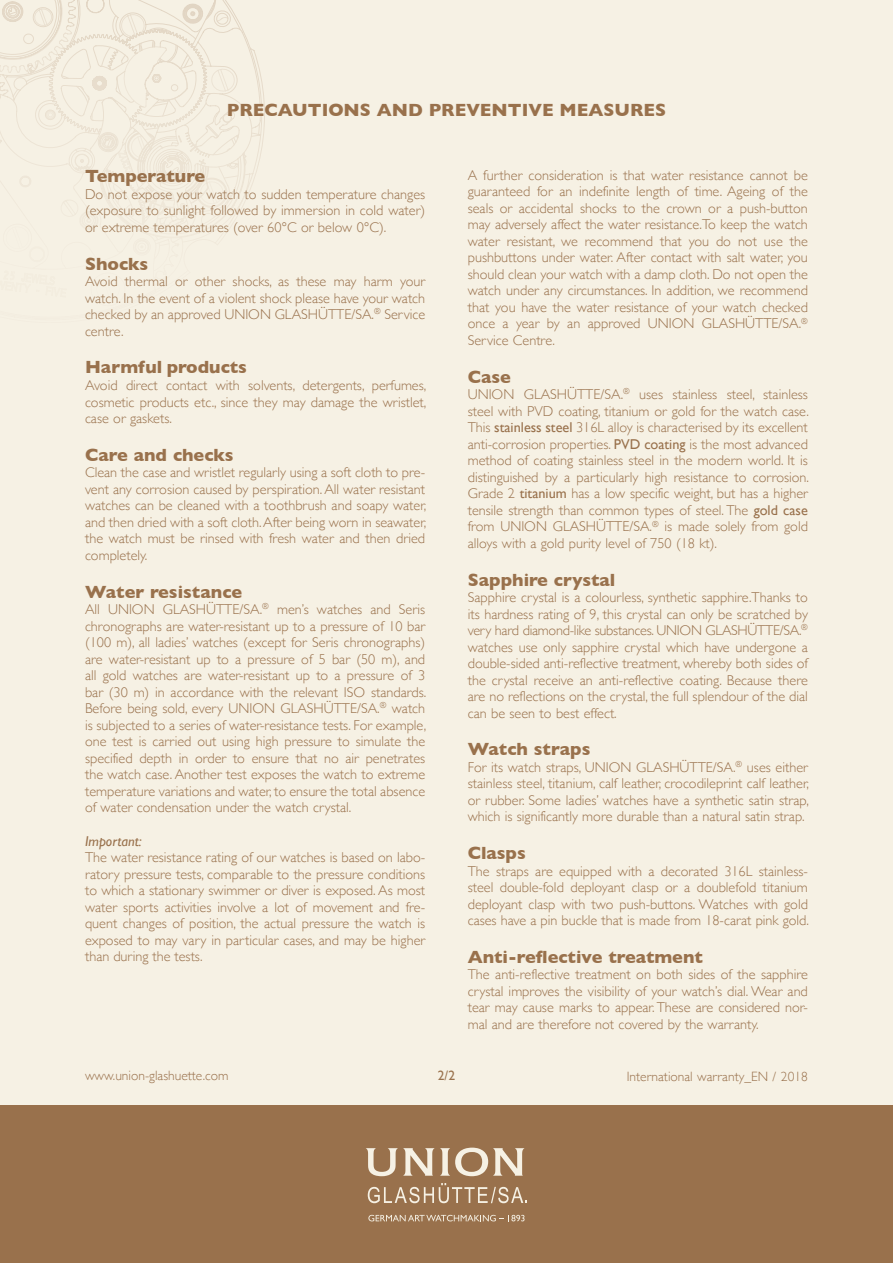
<style>
.page{position:relative;width:893px;height:1263px;background:#f6f1e4}
.page>*{position:absolute;margin:0;border:0;box-sizing:border-box;transform-origin:0 0}
.Titre_paragraphe{font:700 18px "Gill Sans";color:#99714c}
.Texte{font:700 18px "Gill Sans";color:#99714c}
.Titre_paragraphe-2{font:300 14.25px/16.5px "Gill Sans";color:#99714c;text-align:justify}
.Texte-2{font:300 14.25px/16.5px "Gill Sans";color:#99714c}
.Texte-3{font:300 13.5px "Gill Sans";color:#99714c}
.t1{font:13.5px "Gill Sans";color:#99714c}
.s1{font-weight:400;font-style:italic}
.s2{font-weight:400}
</style>
<div class="page">
<div style="left:0;top:1106px;width:893px;height:157px;background:#99714c"></div>
<svg style="left:0;top:0;width:258px;height:227px"></svg>
<svg style="left:366px;top:1147px;width:159px;height:29px"></svg>
<svg style="left:368px;top:1183px;width:159px;height:20px"></svg>
<svg style="left:368px;top:1215px;width:157px;height:6px"></svg>
<p class="Texte" style="left:227px;top:95px;width:441px">PRECAUTIONS AND PREVENTIVE MEASURES</p>
<p class="Titre_paragraphe" style="left:85px;top:162px;width:122px">Temperature</p>
<p class="Titre_paragraphe-2" style="left:85px;top:185px;width:342px">Do not expose your watch to sudden temperature changes (exposure to sunlight followed by immersion in cold water) or extreme temperatures (over 60°C or below 0°C).</p>
<p class="Titre_paragraphe" style="left:85px;top:249px;width:65px">Shocks</p>
<p class="Titre_paragraphe-2" style="left:85px;top:273px;width:342px">Avoid thermal or other shocks, as these may harm your watch. In the event of a violent shock please have your watch checked by an approved UNION GLASHÜTTE/SA.<sup>®</sup> Service centre.</p>
<p class="Titre_paragraphe" style="left:85px;top:353px;width:163px">Harmful products</p>
<p class="Titre_paragraphe-2" style="left:85px;top:376px;width:343px">Avoid direct contact with solvents, detergents, perfumes, cosmetic products etc., since they may damage the wristlet, case or gaskets.</p>
<p class="Titre_paragraphe" style="left:85px;top:440px;width:150px">Care and checks</p>
<p class="Titre_paragraphe-2" style="left:85px;top:464px;width:343px">Clean the case and wristlet regularly using a soft cloth to pre&shy;vent any corrosion caused by perspiration. All water resistant watches can be cleaned with a toothbrush and soapy water, and then dried with a soft cloth. After being worn in seawater, the watch must be rinsed with fresh water and then dried completely.</p>
<p class="Titre_paragraphe" style="left:85px;top:577px;width:159px">Water resistance</p>
<p class="Titre_paragraphe-2" style="left:85px;top:600px;width:343px">All UNION GLASHÜTTE/SA.<sup>®</sup> men’s watches and Seris chronographs are water-resistant up to a pressure of 10 bar (100 m), all ladies’ watches (except for Seris chronographs) are water-resistant up to a pressure of 5 bar (50 m), and all gold watches are water-resistant up to a pressure of 3 bar (30 m) in accordance with the relevant ISO standards.<br>Before being sold, every UNION GLASHÜTTE/SA.<sup>®</sup> watch is subjected to a series of water-resistance tests. For example, one test is carried out using high pressure to simulate the specified depth in order to ensure that no air penetrates the watch case. Another test exposes the watch to extreme temperature variations and water, to ensure the total absence of water condensation under the watch crystal.</p>
<p class="Texte-2" style="left:85px;top:832px;width:342px"><span class="s1">Important:<br></span>The water resistance rating of our watches is based on labo&shy;ratory pressure tests, comparable to the pressure conditions to which a stationary swimmer or diver is exposed. As most water sports activities involve a lot of movement and fre&shy;quent changes of position, the actual pressure the watch is exposed to may vary in particular cases, and may be higher than during the tests.</p>
<p class="Titre_paragraphe-2" style="left:468px;top:166px;width:342px">A further consideration is that water resistance cannot be guaranteed for an indefinite length of time. Ageing of the seals or accidental shocks to the crown or a push-button may adversely affect the water resistance.To keep the watch water resistant, we recommend that you do not use the pushbuttons under water. After contact with salt water, you should clean your watch with a damp cloth. Do not open the watch under any circumstances. In addition, we recommend that you have the water resistance of your watch checked once a year by an approved UNION GLASHÜTTE/SA.<sup>® </sup>Service Centre.</p>
<p class="Titre_paragraphe" style="left:468px;top:362px;width:45px">Case</p>
<p class="Titre_paragraphe-2" style="left:468px;top:386px;width:343px">UNION GLASHÜTTE/SA.<sup>®</sup> uses stainless steel, stainless steel with PVD coating, titanium or gold for the watch case.<br>This <span class="s2">stainless steel</span> 316L alloy is characterised by its excellent anti-corrosion properties. <span class="s2">PVD coating</span> is the most advanced method of coating stainless steel in the modern world. It is distinguished by a particularly high resistance to corrosion.<br>Grade 2 <span class="s2">titanium</span> has a low specific weight, but has a higher tensile strength than common types of steel. The <span class="s2">gold case </span>from UNION GLASHÜTTE/SA.<sup>®</sup> is made solely from gold alloys with a gold purity level of 750 (18 kt).</p>
<p class="Titre_paragraphe" style="left:468px;top:565px;width:149px">Sapphire crystal</p>
<p class="Titre_paragraphe-2" style="left:468px;top:588px;width:342px">Sapphire crystal is a colourless, synthetic sapphire.Thanks to its hardness rating of 9, this crystal can only be scratched by very hard diamond-like substances. UNION GLASHÜTTE/SA.<sup>® </sup>watches use only sapphire crystal which have undergone a double-sided anti-reflective treatment, whereby both sides of the crystal receive an anti-reflective coating. Because there are no reflections on the crystal, the full splendour of the dial can be seen to best effect.</p>
<p class="Titre_paragraphe" style="left:468px;top:735px;width:124px">Watch straps</p>
<p class="Titre_paragraphe-2" style="left:468px;top:758px;width:343px">For its watch straps, UNION GLASHÜTTE/SA.<sup>®</sup> uses either stainless steel, titanium, calf leather, crocodileprint calf leather, or rubber. Some ladies’ watches have a synthetic satin strap, which is significantly more durable than a natural satin strap.</p>
<p class="Titre_paragraphe" style="left:468px;top:839px;width:60px">Clasps</p>
<p class="Titre_paragraphe-2" style="left:468px;top:862px;width:343px">The straps are equipped with a decorated 316L stainless&shy;steel double-fold deployant clasp or a doublefold titanium deployant clasp with two push-buttons. Watches with gold cases have a pin buckle that is made from 18-carat pink gold.</p>
<p class="Titre_paragraphe" style="left:468px;top:942px;width:237px">Anti-reflective treatment</p>
<p class="Titre_paragraphe-2" style="left:468px;top:966px;width:342px">The anti-reflective treatment on both sides of the sapphire crystal improves the visibility of your watch’s dial. Wear and tear may cause marks to appear. These are considered nor&shy;mal and are therefore not covered by the warranty.</p>
<p class="Texte-3" style="left:85px;top:1065px;width:145px">www.union-glashuette.com</p>
<p class="t1" style="left:438px;top:1067px;width:19px">2/2</p>
<p class="Texte-3" style="left:627px;top:1066px;width:183px">International warranty_EN / 2018</p>
</div>
